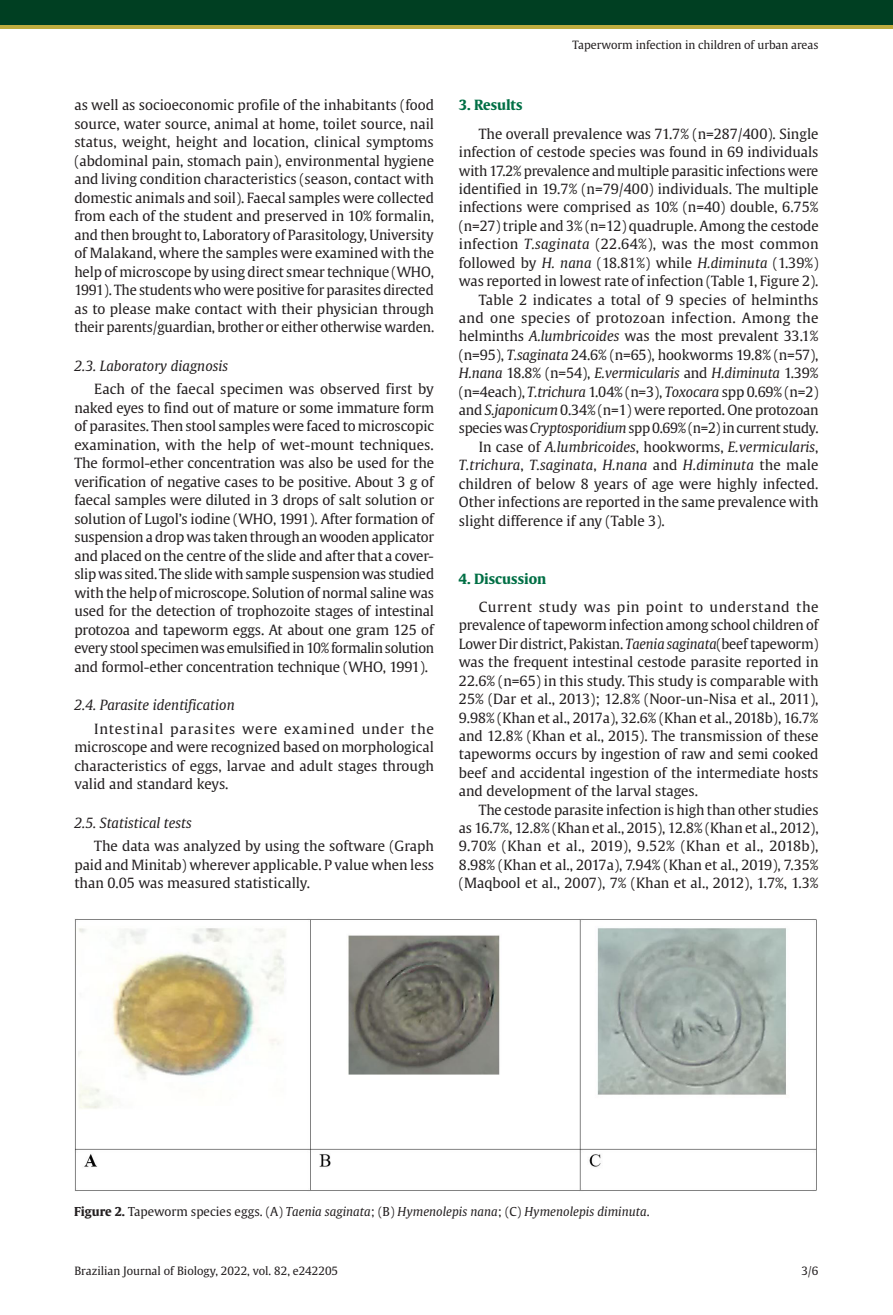
<style>
.page{position:relative;width:893px;height:1315px;background:#fff}
.page>*{position:absolute;margin:0;border:0;box-sizing:border-box;transform-origin:0 0}
.Paragraph{font:14px/18.4px "Gulliver";letter-spacing:-.005em;color:#231f20;text-align:justify}
.Heading2{font:italic 14px "Gulliver";color:#231f20}
.Heading1{font:700 14px "Gulliver";color:#016f45}
.FigureCaption{font:italic 12.25px "Gulliver";color:#231f20}
.t1{font:11.38px "Gulliver";color:#231f20}
.s1{font-style:italic}
.s2{font-weight:700;font-style:normal}
.s3{font-style:normal}
</style>
<div class="page">
<div style="left:0;top:12px;width:893px;height:17px;background:#beab3f"></div>
<div style="left:0;top:0;width:893px;height:25px;background:#003f22"></div>
<img style="left:74px;top:919px;width:743px;height:272px">
<p class="Paragraph" style="left:74px;top:96px;width:361px">as well as socioeconomic profile of the inhabitants (food source, water source, animal at home, toilet source, nail status, weight, height and location, clinical symptoms (abdominal pain, stomach pain), environmental hygiene and living condition characteristics (season, contact with domestic animals and soil). Faecal samples were collected from each of the student and preserved in 10% formalin, and then brought to, Laboratory of Parasitology, University of Malakand, where the samples were examined with the help of microscope by using direct smear technique (WHO, 1991). The students who were positive for parasites directed as to please make contact with their physician through their parents/guardian, brother or either otherwise warden.</p>
<p class="Heading2" style="left:74px;top:357px;width:155px">2.3. Laboratory diagnosis</p>
<p class="Paragraph" style="left:74px;top:380px;width:361px;text-indent:20px">Each of the faecal specimen was observed first by naked eyes to find out of mature or some immature form of parasites. Then stool samples were faced to microscopic examination, with the help of wet-mount techniques.<br>The formol-ether concentration was also be used for the verification of negative cases to be positive. About 3 g of faecal samples were diluted in 3 drops of salt solution or solution of Lugol’s iodine (WHO, 1991). After formation of suspension a drop was taken through an wooden applicator and placed on the centre of the slide and after that a cover&shy;slip was sited. The slide with sample suspension was studied with the help of microscope. Solution of normal saline was used for the detection of trophozoite stages of intestinal protozoa and tapeworm eggs. At about one gram 125 of every stool specimen was emulsified in 10% formalin solution and formol-ether concentration technique (WHO, 1991).</p>
<p class="Heading2" style="left:74px;top:697px;width:162px">2.4. Parasite identification</p>
<p class="Paragraph" style="left:74px;top:719px;width:361px;text-indent:20px">Intestinal parasites were examined under the microscope and were recognized based on morphological characteristics of eggs, larvae and adult stages through valid and standard keys.</p>
<p class="Heading2" style="left:74px;top:814px;width:119px">2.5. Statistical tests</p>
<p class="Paragraph" style="left:74px;top:837px;width:361px;text-indent:20px">The data was analyzed by using the software (Graph paid and Minitab) wherever applicable. P value when less than 0.05 was measured statistically.</p>
<p class="t1" style="left:572px;top:37px;width:248px">Taperworm infection in children of urban areas</p>
<p class="Heading1" style="left:459px;top:96px;width:65px">3. Results</p>
<p class="Paragraph" style="left:459px;top:124px;width:361px;text-indent:20px">The overall prevalence was 71.7% (n=287/400). Single infection of cestode species was found in 69 individuals with 17.2% prevalence and multiple parasitic infections were identified in 19.7% (n=79/400) individuals. The multiple infections were comprised as 10% (n=40) double, 6.75% (n=27) triple and 3% (n=12) quadruple. Among the cestode infection <span class="s1">T.saginata</span> (22.64%), was the most common followed by <span class="s1">H. nana</span> (18.81%) while <span class="s1">H.diminuta</span> (1.39%) was reported in lowest rate of infection (Table 1, Figure 2).</p>
<p class="Paragraph" style="left:459px;top:290px;width:361px;text-indent:20px">Table 2 indicates a total of 9 species of helminths and one species of protozoan infection. Among the helminths <span class="s1">A.lumbricoides</span> was the most prevalent 33.1% (n=95), <span class="s1">T.saginata</span> 24.6% (n=65), hookworms 19.8% (n=57), <span class="s1">H.nana</span> 18.8% (n=54), <span class="s1">E.vermicularis</span> and <span class="s1">H.diminuta</span> 1.39% (n=4each), <span class="s1">T.trichura</span> 1.04% (n=3), <span class="s1">Toxocara</span> spp 0.69% (n=2) and <span class="s1">S.japonicum</span> 0.34% (n=1) were reported. One protozoan species was <span class="s1">Cryptosporidium</span> spp 0.69% (n=2) in current study.</p>
<p class="Paragraph" style="left:459px;top:437px;width:361px;text-indent:20px">In case of <span class="s1">A.lumbricoides</span>, hookworms, <span class="s1">E.vermicularis</span>, <span class="s1">T.trichura</span>, <span class="s1">T.saginata</span>, <span class="s1">H.nana</span> and <span class="s1">H.diminuta</span> the male children of below 8 years of age were highly infected.<br>Other infections are reported in the same prevalence with slight difference if any (Table 3).</p>
<p class="Heading1" style="left:459px;top:569px;width:89px">4. Discussion</p>
<p class="Paragraph" style="left:459px;top:597px;width:361px;text-indent:20px">Current study was pin point to understand the prevalence of tapeworm infection among school children of Lower Dir district, Pakistan. <span class="s1">Taenia saginata</span>(beef tapeworm) was the frequent intestinal cestode parasite reported in 22.6% (n=65) in this study. This study is comparable with 25% (Dar et al., 2013); 12.8% (Noor-un-Nisa et al., 2011), 9.98% (Khan et al., 2017a), 32.6% (Khan et al., 2018b), 16.7% and 12.8% (Khan et al., 2015). The transmission of these tapeworms occurs by ingestion of raw and semi cooked beef and accidental ingestion of the intermediate hosts and development of the larval stages.</p>
<p class="Paragraph" style="left:459px;top:800px;width:361px;text-indent:20px">The cestode parasite infection is high than other studies as 16.7%, 12.8% (Khan et al., 2015), 12.8% (Khan et al., 2012), 9.70% (Khan et al., 2019), 9.52% (Khan et al., 2018b), 8.98% (Khan et al., 2017a), 7.94% (Khan et al., 2019), 7.35% (Maqbool et al., 2007), 7% (Khan et al., 2012), 1.7%, 1.3%</p>
<p class="FigureCaption" style="left:74px;top:1203px;width:577px"><span class="s2">Figure 2.</span> <span class="s3">Tapeworm species eggs. (A)</span> Taenia saginata<span class="s3">; (B)</span> Hymenolepis nana<span class="s3">; (C)</span> Hymenolepis diminuta<span class="s3">.</span></p>
<p class="t1" style="left:74px;top:1264px;width:265px">Brazilian Journal of Biology, 2022, vol. 82, e242205</p>
<p class="t1" style="left:801px;top:1264px;width:19px">3/6</p>
</div>
